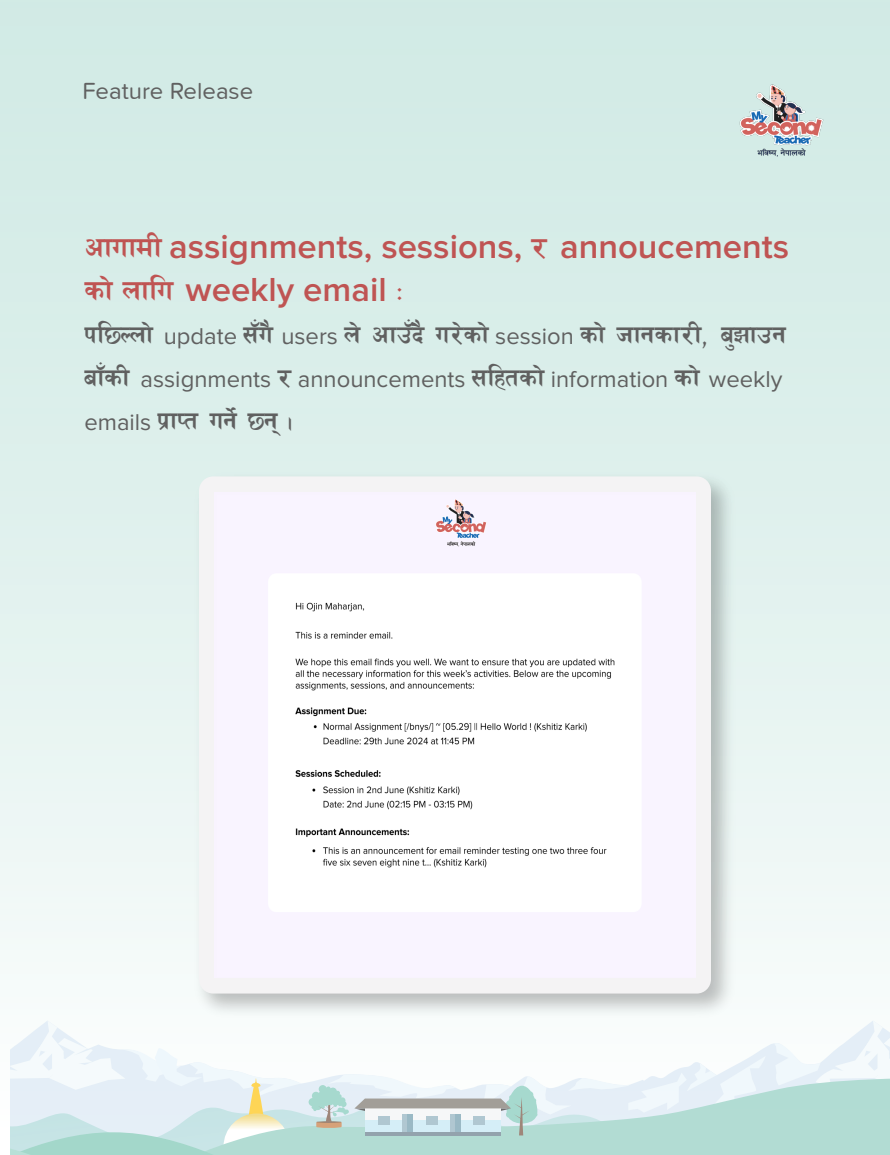
<style>
.page{position:relative;width:890px;height:1155px;background:#fff}
.page>*{position:absolute;margin:0;border:0;box-sizing:border-box;transform-origin:0 0}
.t1{font:600 34.5px/43px "Proxima Nova";color:#bf5453}
.t2{font:33px "Himalb";letter-spacing:-.005em;color:#606060}
.t3{font:24px "Proxima Nova Soft";color:#606060}
.t4{font:23.7px "Proxima Nova";color:#606060}
.s1{font-family:"Himalb";font-weight:400;font-size:37.5px}
.s2{font-family:"Himalb";font-weight:400}
.s3{font-family:"Proxima Nova";font-size:23.7px}
.s4{font-family:"Himalb";font-size:33px}
.s5{font-size:23.7px}
</style>
<div class="page">
<div style="left:0;top:0;width:890px;height:1154px;background:linear-gradient(to bottom,#cee9e3,#f9fcfc)"></div>
<svg style="left:774px;top:1020px;width:116px;height:47px"></svg>
<svg style="left:765px;top:1067px;width:125px;height:87px;background:#bce0da"></svg>
<svg style="left:11px;top:1020px;width:754px;height:134px"></svg>
<img style="left:739px;top:80px;width:85px;height:81px">
<img style="left:188px;top:465px;width:554px;height:558px">
<div style="left:199px;top:476px;width:512px;height:517px;background:#f4f3f4;border-radius:14px"></div>
<img style="left:217px;top:495px;width:478px;height:482px">
<p class="t3" style="left:82px;top:77px;width:172px">Feature Release</p>
<p class="t1" style="left:84px;top:227px;width:706px"><span class="s1">cfufdL</span> assignments, sessions, <span class="s1">/</span> annoucements <span class="s1">sf]nflu</span> weekly email <span class="s2">M</span></p>
<p class="t2" style="left:84px;top:318px;width:703px">kl5Nnf]<span class="s3">update</span> ;“u}<span class="s3">users</span> n]cfp“b}u/]sf <span class="s3">session</span> sf]hfgsf/L, a'´fpg</p>
<p class="t2" style="left:489px;top:318px;width:13px">]</p>
<p class="t4" style="left:84px;top:368px;width:699px"><span class="s4">af“sL</span> assignments <span class="s4">/</span> announcements <span class="s4">;lxtsf]</span>information <span class="s4">sf]</span>weekly</p>
<p class="t2" style="left:84px;top:404px;width:210px"><span class="s3">emails</span> k|fKt ug]{ 5g\ <span class="s5">.</span></p>
</div>
